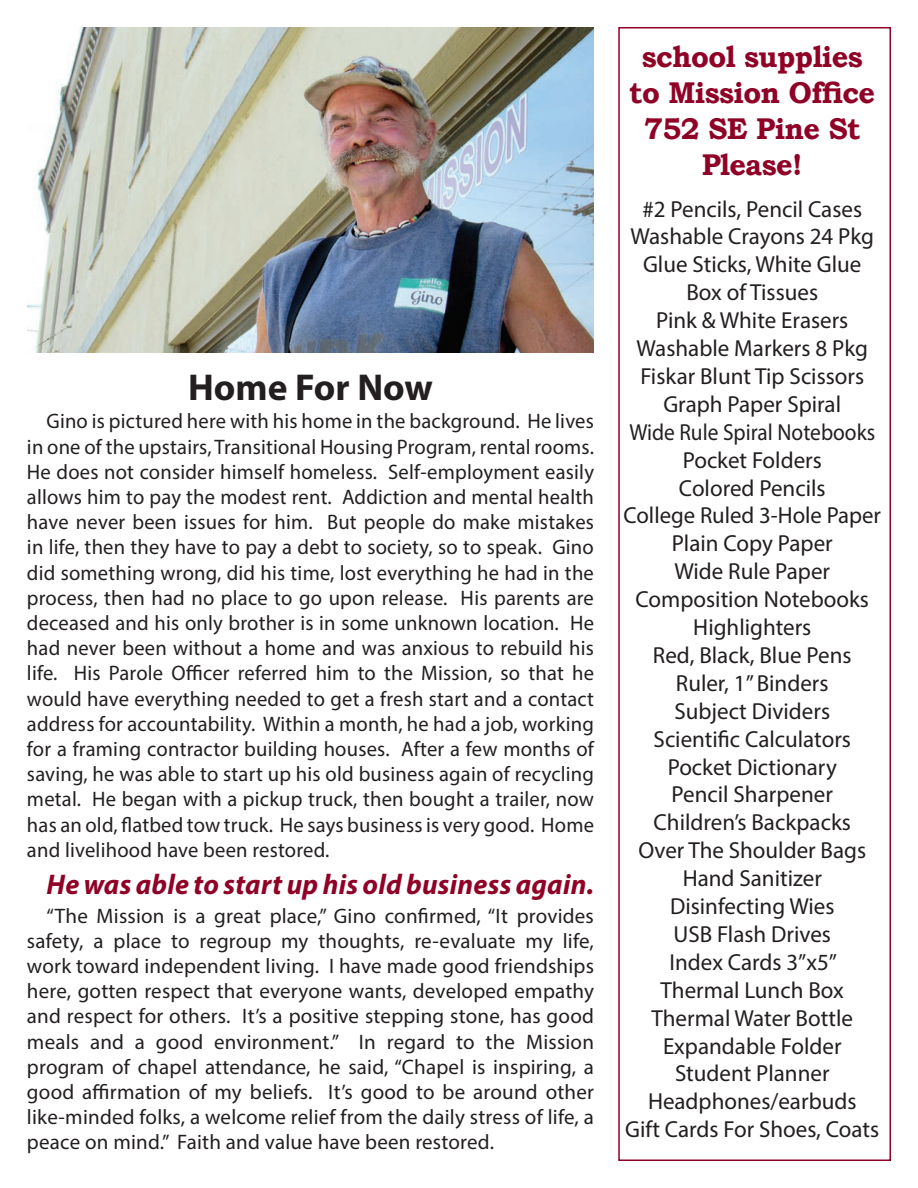
<style>
.page{position:relative;width:918px;height:1188px;background:#fff}
.page>*{position:absolute;margin:0;border:0;box-sizing:border-box;transform-origin:0 0}
.t1{font:700 37.5px "Myriad Pro";letter-spacing:-.005em;color:#231f20}
.t2{font:700 30px "Bookman Old Style";letter-spacing:-.02em;color:#900126;scale:.96 1}
.t3{font:italic 700 28.5px "Myriad Pro";letter-spacing:.01em;color:#900126}
.t4{font:23.25px "Myriad Pro";color:#231f20}
.t5{font:23.25px "Myriad Pro";color:#231f20;scale:.92 1}
.t6{font:21px/25.2px "Myriad Pro";letter-spacing:.01em;color:#231f20;text-align:justify}
</style>
<div class="page">
<div style="left:618px;top:27px;width:273px;height:1134px;border:2px solid #900126"></div>
<img style="left:27px;top:27px;width:567px;height:325px">
<p class="t1" style="left:188px;top:363px;width:246px">Home For Now</p>
<p class="t6" style="left:27px;top:408px;width:569px;text-indent:20px">Gino is pictured here with his home in the background. He lives in one of the upstairs, Transitional Housing Program, rental rooms.<br>He does not consider himself homeless. Self-employment easily allows him to pay the modest rent. Addiction and mental health have never been issues for him. But people do make mistakes in life, then they have to pay a debt to society, so to speak. Gino did something wrong, did his time, lost everything he had in the process, then had no place to go upon release. His parents are deceased and his only brother is in some unknown location. He had never been without a home and was anxious to rebuild his life. His Parole Officer referred him to the Mission, so that he would have everything needed to get a fresh start and a contact address for accountability. Within a month, he had a job, working for a framing contractor building houses. After a few months of saving, he was able to start up his old business again of recycling metal. He began with a pickup truck, then bought a trailer, now has an old, flatbed tow truck. He says business is very good. Home and livelihood have been restored.</p>
<p class="t3" style="left:46px;top:866px;width:549px">He was able to start up his old business again.</p>
<p class="t6" style="left:27px;top:903px;width:569px;text-indent:20px">“The Mission is a great place,” Gino confirmed, “It provides safety, a place to regroup my thoughts, re-evaluate my life, work toward independent living. I have made good friendships here, gotten respect that everyone wants, developed empathy and respect for others. It’s a positive stepping stone, has good meals and a good environment.” In regard to the Mission program of chapel attendance, he said, “Chapel is inspiring, a good affirmation of my beliefs. It’s good to be around other like-minded folks, a welcome relief from the daily stress of life, a peace on mind.” Faith and value have been restored.</p>
<p class="t2" style="left:642px;top:35px;width:232px">school supplies</p>
<p class="t2" style="left:629px;top:71px;width:258px">to Mission Office</p>
<p class="t2" style="left:644px;top:107px;width:227px">752 SE Pine St</p>
<p class="t2" style="left:702px;top:143px;width:106px">Please!</p>
<p class="t4" style="left:642px;top:194px;width:221px">#2 Pencils, Pencil Cases</p>
<p class="t4" style="left:630px;top:222px;width:245px">Washable Crayons 24 Pkg</p>
<p class="t4" style="left:643px;top:250px;width:220px">Glue Sticks, White Glue</p>
<p class="t4" style="left:686px;top:278px;width:133px">Box of Tissues</p>
<p class="t4" style="left:656px;top:306px;width:194px">Pink &amp; White Erasers</p>
<p class="t4" style="left:637px;top:334px;width:233px">Washable Markers 8 Pkg</p>
<p class="t4" style="left:640px;top:362px;width:225px">Fiskar Blunt Tip Scissors</p>
<p class="t4" style="left:663px;top:390px;width:179px">Graph Paper Spiral</p>
<p class="t5" style="left:629px;top:418px;width:269px">Wide Rule Spiral Notebooks</p>
<p class="t4" style="left:683px;top:446px;width:141px">Pocket Folders</p>
<p class="t4" style="left:679px;top:473px;width:148px">Colored Pencils</p>
<p class="t4" style="left:623px;top:501px;width:259px">College Ruled 3-Hole Paper</p>
<p class="t4" style="left:672px;top:529px;width:162px">Plain Copy Paper</p>
<p class="t4" style="left:674px;top:557px;width:157px">Wide Rule Paper</p>
<p class="t4" style="left:636px;top:585px;width:235px">Composition Notebooks</p>
<p class="t4" style="left:693px;top:613px;width:120px">Highlighters</p>
<p class="t4" style="left:653px;top:641px;width:200px">Red, Black, Blue Pens</p>
<p class="t4" style="left:676px;top:669px;width:154px">Ruler, 1” Binders</p>
<p class="t4" style="left:674px;top:697px;width:157px">Subject Dividers</p>
<p class="t4" style="left:654px;top:725px;width:199px">Scientific Calculators</p>
<p class="t4" style="left:668px;top:752px;width:171px">Pocket Dictionary</p>
<p class="t4" style="left:672px;top:780px;width:163px">Pencil Sharpener</p>
<p class="t4" style="left:654px;top:808px;width:199px">Children’s Backpacks</p>
<p class="t4" style="left:638px;top:836px;width:229px">Over The Shoulder Bags</p>
<p class="t4" style="left:683px;top:864px;width:141px">Hand Sanitizer</p>
<p class="t4" style="left:670px;top:892px;width:166px">Disinfecting Wies</p>
<p class="t4" style="left:674px;top:920px;width:159px">USB Flash Drives</p>
<p class="t4" style="left:669px;top:948px;width:169px">Index Cards 3”x5”</p>
<p class="t4" style="left:661px;top:976px;width:185px">Thermal Lunch Box</p>
<p class="t4" style="left:652px;top:1004px;width:203px">Thermal Water Bottle</p>
<p class="t4" style="left:663px;top:1031px;width:180px">Expandable Folder</p>
<p class="t4" style="left:675px;top:1059px;width:156px">Student Planner</p>
<p class="t4" style="left:648px;top:1087px;width:210px">Headphones/earbuds</p>
<p class="t4" style="left:625px;top:1115px;width:256px">Gift Cards For Shoes, Coats</p>
</div>
